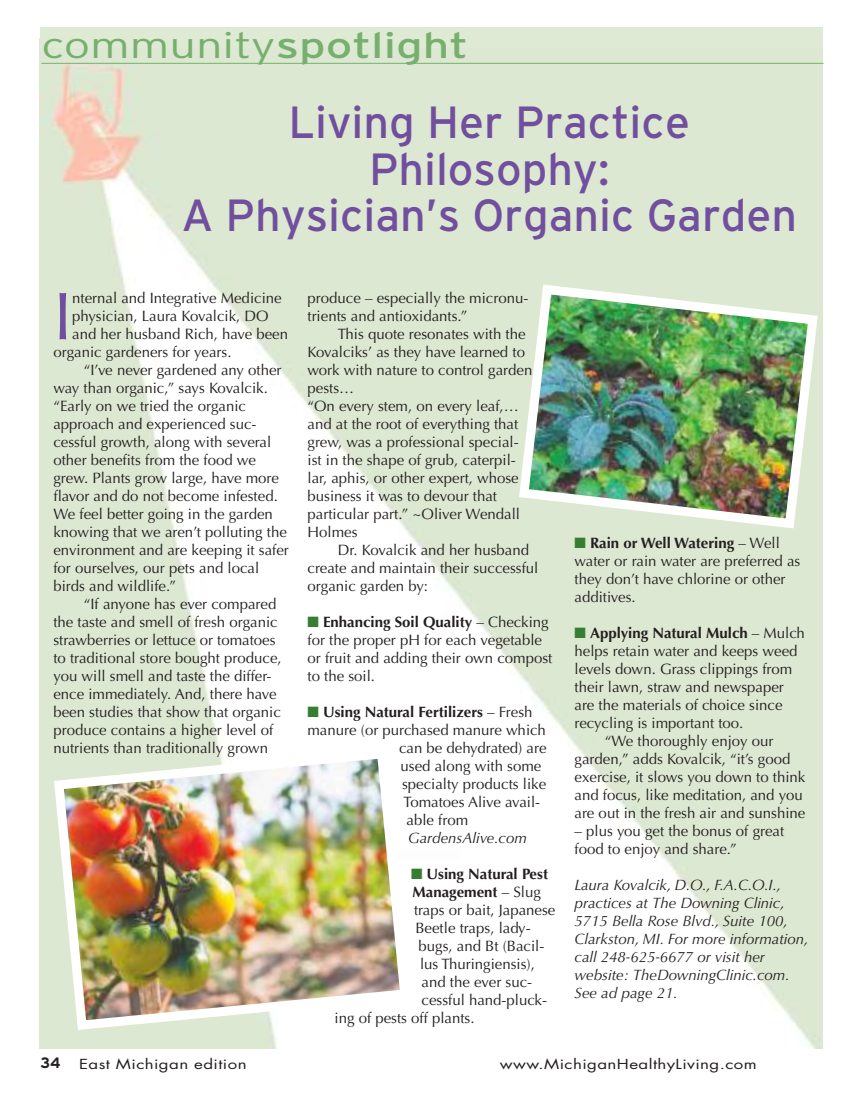
<style>
.page{position:relative;width:864px;height:1107px;background:#fff}
.page>*{position:absolute;margin:0;border:0;box-sizing:border-box;transform-origin:0 0}
.t1{font:67.5px "Optima LT Std";color:#714f9e}
.t2{font:45px/46.5px "Interstate";color:#714f9e;text-align:center}
.t3{font:300 36px "Interstate";color:#77b06e;scale:1.3 1}
.t4{font:15px/18px "Optima LT Std";color:#241f1f}
.t5{font:italic 15px/18px "Optima LT Std";color:#241f1f}
.t6{font:700 15px "Optima LT Std";color:#241f1f}
.t7{font:13.5px "Futura Std";letter-spacing:.025em;color:#241f1f;scale:1.25 1}
.s1{font-weight:400}
.s2{color:#367e32}
.s3{font-weight:700}
.s4{font-family:"Interstate";font-weight:700;font-size:15px}
</style>
<div class="page">
<div style="left:40px;top:27px;width:782px;height:21px;background:#deead3"></div>
<hr style="left:41px;top:63px;width:783px;height:1px;background:#77b06e">
<img style="left:514px;top:280px;width:309px;height:253px">
<img style="left:49px;top:744px;width:351px;height:291px">
<h3 class="t3" style="left:41px;top:25px;width:330px">community<span class="s1">spotlight</span></h3>
<h2 class="t2" style="left:181px;top:99px;width:617px">Living Her Practice<br>Philosophy:<br>A Physician’s Organic Garden</h2>
<h1 class="t1" style="left:53px;top:277px;width:20px">I</h1>
<p class="t4" style="left:72px;top:289px;width:211px">nternal and Integrative Medicine</p>
<p class="t4" style="left:72px;top:307px;width:198px">physician, Laura Kovalcik, DO</p>
<p class="t4" style="left:72px;top:325px;width:217px">and her husband Rich, have been</p>
<p class="t4" style="left:53px;top:343px;width:180px">organic gardeners for years.</p>
<p class="t4" style="left:84px;top:361px;width:199px">“I’ve never gardened any other</p>
<p class="t4" style="left:53px;top:379px;width:216px">way than organic,” says Kovalcik.</p>
<p class="t4" style="left:53px;top:397px;width:194px">“Early on we tried the organic</p>
<p class="t4" style="left:53px;top:415px;width:205px">approach and experienced suc-</p>
<p class="t4" style="left:53px;top:433px;width:219px">cessful growth, along with several</p>
<p class="t4" style="left:53px;top:451px;width:204px">other benefits from the food we</p>
<p class="t4" style="left:53px;top:469px;width:227px">grew. Plants grow large, have more</p>
<p class="t4" style="left:53px;top:487px;width:226px">flavor and do not become infested.</p>
<p class="t4" style="left:53px;top:505px;width:221px">We feel better going in the garden</p>
<p class="t4" style="left:53px;top:523px;width:235px">knowing that we aren’t polluting the</p>
<p class="t4" style="left:53px;top:541px;width:237px">environment and are keeping it safer</p>
<p class="t4" style="left:53px;top:559px;width:207px">for ourselves, our pets and local</p>
<p class="t4" style="left:53px;top:577px;width:124px">birds and wildlife.”</p>
<p class="t4" style="left:84px;top:595px;width:194px">“If anyone has ever compared</p>
<p class="t4" style="left:53px;top:613px;width:226px">the taste and smell of fresh organic</p>
<p class="t4" style="left:53px;top:631px;width:224px">strawberries or lettuce or tomatoes</p>
<p class="t4" style="left:53px;top:649px;width:230px">to traditional store bought produce,</p>
<p class="t4" style="left:53px;top:667px;width:220px">you will smell and taste the differ-</p>
<p class="t4" style="left:53px;top:685px;width:225px">ence immediately. And, there have</p>
<p class="t4" style="left:53px;top:703px;width:229px">been studies that show that organic</p>
<p class="t4" style="left:53px;top:721px;width:221px">produce contains a higher level of</p>
<p class="t4" style="left:53px;top:739px;width:216px">nutrients than traditionally grown</p>
<p class="t4" style="left:308px;top:289px;width:222px">produce – especially the micronu&shy;trients and antioxidants.”</p>
<p class="t4" style="left:308px;top:325px;width:226px;text-indent:30px">This quote resonates with the<br>Kovalciks’ as they have learned to work with nature to control garden pests…<br>“On every stem, on every leaf,… and at the root of everything that grew, was a professional special&shy;ist in the shape of grub, caterpil&shy;lar, aphis, or other expert, whose business it was to devour that particular part.” ~Oliver Wendall<br>Holmes</p>
<p class="t4" style="left:308px;top:541px;width:232px;text-indent:30px">Dr. Kovalcik and her husband create and maintain their successful organic garden by:</p>
<p class="t4" style="left:308px;top:613px;width:246px"><span class="s2">■</span> <span class="s3">Enhancing Soil Quality</span> – Checking for the proper pH for each vegetable or fruit and adding their own compost to the soil.</p>
<p class="t6" style="left:308px;top:703px;width:227px"><span class="s2">■</span> Using Natural Fertilizers <span class="s1">– Fresh</span></p>
<p class="t4" style="left:308px;top:721px;width:240px">manure (or purchased manure which</p>
<p class="t4" style="left:399px;top:739px;width:149px">can be dehydrated) are</p>
<p class="t4" style="left:400px;top:757px;width:142px">used along with some</p>
<p class="t4" style="left:402px;top:775px;width:146px">specialty products like</p>
<p class="t4" style="left:404px;top:793px;width:138px">Tomatoes Alive avail-</p>
<p class="t4" style="left:406px;top:811px;width:63px">able from</p>
<p class="t5" style="left:408px;top:829px;width:120px">GardensAlive.com</p>
<p class="t6" style="left:411px;top:865px;width:138px"><span class="s2">■</span> Using Natural Pest</p>
<p class="t6" style="left:412px;top:883px;width:130px">Management <span class="s1">– Slug</span></p>
<p class="t4" style="left:414px;top:901px;width:143px">traps or bait, Japanese</p>
<p class="t4" style="left:416px;top:919px;width:117px">Beetle traps, lady-</p>
<p class="t4" style="left:418px;top:937px;width:127px">bugs, and Bt (Bacil-</p>
<p class="t4" style="left:420px;top:955px;width:116px">lus Thuringiensis),</p>
<p class="t4" style="left:422px;top:973px;width:112px">and the ever suc-</p>
<p class="t4" style="left:422px;top:991px;width:127px">cessful hand-pluck-</p>
<p class="t4" style="left:334px;top:1009px;width:142px">ing of pests off plants.</p>
<p class="t4" style="left:574px;top:535px;width:227px"><span class="s2">■</span> <span class="s3">Rain or Well Watering</span> – Well water or rain water are preferred as they don’t have chlorine or other additives.</p>
<p class="t6" style="left:574px;top:625px;width:232px"><span class="s2">■</span> Applying Natural Mulch <span class="s1">– Mulch</span></p>
<p class="t4" style="left:574px;top:643px;width:225px">helps retain water and keeps weed</p>
<p class="t4" style="left:574px;top:661px;width:219px">levels down. Grass clippings from</p>
<p class="t4" style="left:574px;top:679px;width:211px">their lawn, straw and newspaper</p>
<p class="t4" style="left:574px;top:697px;width:210px">are the materials of choice since</p>
<p class="t4" style="left:574px;top:715px;width:170px">recycling is important too.</p>
<p class="t4" style="left:605px;top:733px;width:170px">“We thoroughly enjoy our</p>
<p class="t4" style="left:574px;top:751px;width:217px">garden,” adds Kovalcik, “it’s good</p>
<p class="t4" style="left:574px;top:769px;width:232px">exercise, it slows you down to think</p>
<p class="t4" style="left:574px;top:787px;width:230px">and focus, like meditation, and you</p>
<p class="t4" style="left:574px;top:805px;width:232px">are out in the fresh air and sunshine</p>
<p class="t4" style="left:574px;top:823px;width:211px">– plus you get the bonus of great food to enjoy and share.”</p>
<p class="t5" style="left:574px;top:876px;width:235px">Laura Kovalcik, D.O., F.A.C.O.I., practices at The Downing Clinic,<br>5715 Bella Rose Blvd., Suite 100,<br>Clarkston, MI. For more information, call 248-625-6677 or visit her website: TheDowningClinic.com.<br>See ad page 21.</p>
<p class="t7" style="left:40px;top:1055px;width:166px"><span class="s4">34</span> East Michigan edition</p>
<p class="t7" style="left:500px;top:1055px;width:207px">www.MichiganHealthyLiving.com</p>
</div>
